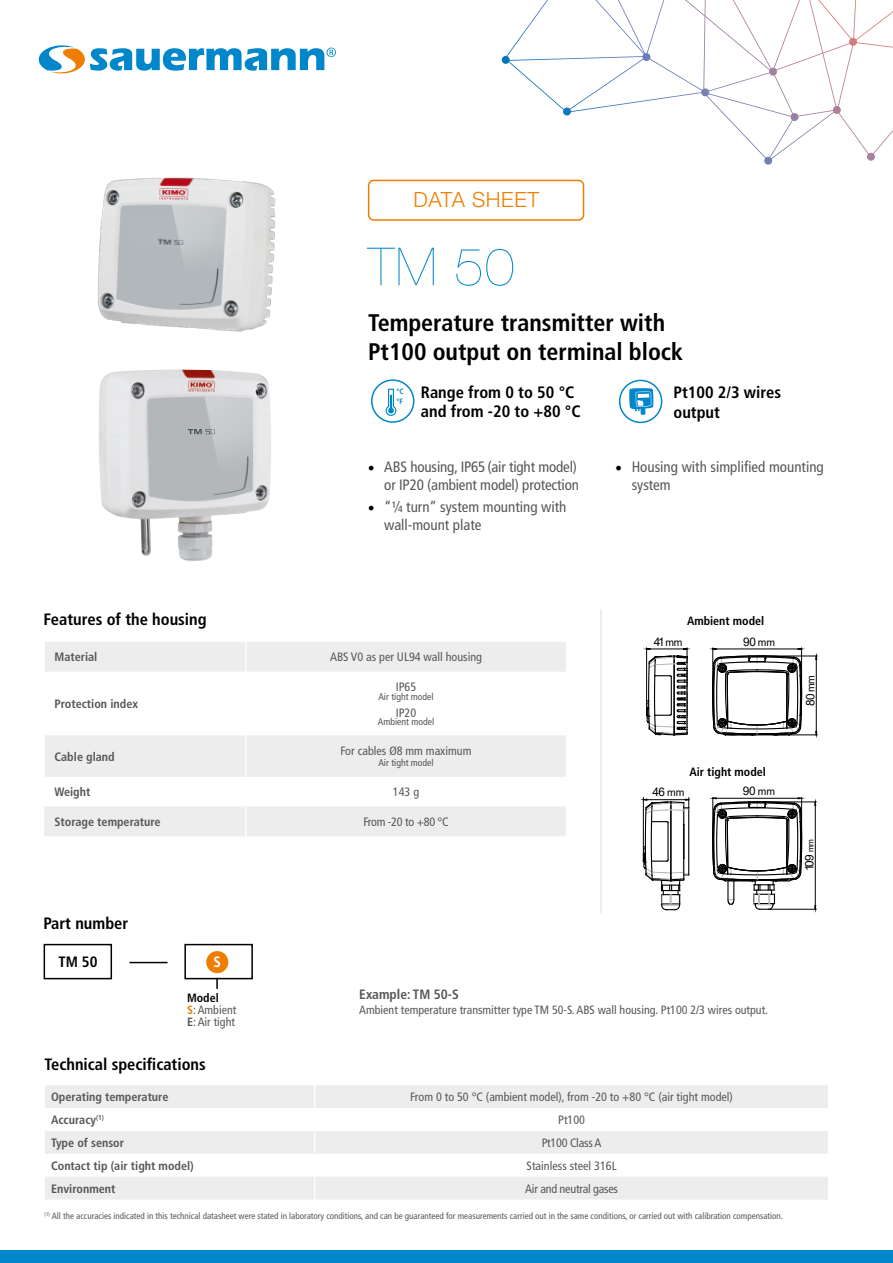
<style>
.page{position:relative;width:893px;height:1263px;background:#fff}
.page>*{position:absolute;margin:0;border:0;box-sizing:border-box;transform-origin:0 0}
.t1{font:200 52.5px "Helvetica Neue LT Std";color:#0086ca}
.t2{font:700 condensed 24px/28.8px "Frutiger LT Std";color:#000}
.t3{font:300 21px "Helvetica Neue LT Std";letter-spacing:.03em;color:#ef7d00}
.t4{font:700 condensed 16.5px/19.8px "Frutiger LT Std";color:#000}
.t5{font:condensed 15px/18px "Frutiger LT Std";color:#575756}
.t6{font:700 condensed 15px "Frutiger LT Std";color:#000}
.t7{font:700 condensed 15px "Frutiger LT Std";color:#fff}
.t8{font:700 condensed 13.5px "Frutiger LT Std";color:#575756}
.t9{font:700 condensed 12.15px "Frutiger LT Std";color:#575756}
.t10{font:condensed 12.15px "Frutiger LT Std";color:#575756}
.t11{font:condensed 12.15px "Frutiger LT Std";letter-spacing:-.02em;color:#575756}
.t12{font:condensed 12px/12px "Frutiger LT Std";color:#575756}
.t13{font:700 condensed 12px "Frutiger LT Std";color:#000}
.t14{font:11.85px "Arial";letter-spacing:-.06em;color:#000}
.t15{font:condensed 9.75px "Frutiger LT Std";color:#575756}
.t16{font:condensed 9px "Frutiger LT Std";color:#575756}
.t17{font:700 condensed 7.65px/9.3px "Frutiger LT Std";color:#0086ca}
.s1{font-family:"Minion Pro";font-stretch:normal;font-size:18px;color:#000}
.s2{font-size:10.35px}
.s3{font-size:8.1px}
.s4{font-weight:700;color:#000}
.s5{font-weight:700;color:#ef7d00}
.s6{font-weight:700}
</style>
<div class="page">
<div style="left:371px;top:379px;width:43px;height:44px;border:2px solid #0086ca;border-radius:50%"></div>
<svg style="left:386px;top:389px;width:10px;height:27px"></svg>
<div style="left:184px;top:944px;width:69px;height:35px;border:2px solid #000"></div>
<div style="left:206px;top:951px;width:22px;height:22px;background:#ef7d00;border-radius:50%"></div>
<img style="left:97px;top:177px;width:179px;height:155px">
<div style="left:368px;top:180px;width:216px;height:41px;border:2px solid #ef7d00;border-radius:5px"></div>
<svg style="left:38px;top:45px;width:298px;height:29px"></svg>
<svg style="left:502px;top:0;width:391px;height:165px"></svg>
<div style="left:0;top:1251px;width:893px;height:12px;background:#0086ca"></div>
<hr style="left:601px;top:609px;width:1px;height:304px;background:#dadada">
<svg style="left:44px;top:642px;width:522px;height:194px;fill:#ededed"></svg>
<hr style="left:44px;top:642px;width:1px;height:30px;background:#fff">
<hr style="left:245px;top:642px;width:1px;height:30px;background:#fff">
<hr style="left:245px;top:672px;width:1px;height:63px;background:#fff">
<hr style="left:44px;top:735px;width:1px;height:42px;background:#fff">
<hr style="left:245px;top:735px;width:1px;height:42px;background:#fff">
<svg style="left:245px;top:777px;width:1px;height:29px"></svg>
<hr style="left:245px;top:806px;width:1px;height:30px;background:#fff">
<svg style="left:712px;top:648px;width:105px;height:90px"></svg>
<hr style="left:758px;top:656px;width:59px;height:1px;background:#000">
<hr style="left:801px;top:648px;width:1px;height:46px;background:#000">
<hr style="left:713px;top:649px;width:89px;height:1px;background:#000">
<hr style="left:816px;top:656px;width:1px;height:79px;background:#000">
<svg style="left:646px;top:648px;width:42px;height:88px"></svg>
<hr style="left:647px;top:649px;width:40px;height:1px;background:#000">
<svg style="left:642px;top:798px;width:47px;height:113px"></svg>
<div style="left:44px;top:944px;width:68px;height:35px;border:2px solid #000"></div>
<hr style="left:129px;top:962px;width:39px;height:1px;background:#000">
<svg style="left:216px;top:978px;width:2px;height:11px"></svg>
<hr style="left:769px;top:909px;width:47px;height:1px;background:#000">
<hr style="left:758px;top:802px;width:58px;height:1px;background:#000">
<hr style="left:815px;top:802px;width:1px;height:107px;background:#000">
<svg style="left:712px;top:798px;width:91px;height:112px"></svg>
<hr style="left:713px;top:798px;width:89px;height:1px;background:#000">
<svg style="left:45px;top:1085px;width:783px;height:114px;fill:#ededed"></svg>
<svg style="left:314px;top:1085px;width:1px;height:114px"></svg>
<svg style="left:620px;top:380px;width:42px;height:42px"></svg>
<div style="left:619px;top:380px;width:43px;height:43px;border:2px solid #0086ca;border-radius:50%"></div>
<svg style="left:629px;top:388px;width:24px;height:27px"></svg>
<img style="left:99px;top:370px;width:172px;height:191px">
<img style="left:188px;top:429px;width:27px;height:5px">
<h3 class="t3" style="left:413px;top:187px;width:127px">DATA SHEET</h3>
<h1 class="t1" style="left:368px;top:236px;width:148px">TM 50</h1>
<h2 class="t2" style="left:368px;top:308px;width:316px">Temperature transmitter with<br>Pt100 output on terminal block</h2>
<p class="t17" style="left:396px;top:387px;width:9px">°C °F</p>
<h3 class="t4" style="left:421px;top:382px;width:161px">Range from 0 to 50 °C and from -20 to +80 °C</h3>
<h3 class="t4" style="left:44px;top:609px;width:165px">Features of the housing</h3>
<h3 class="t5" style="left:368px;top:457px;width:213px;text-align:right"><span class="s1">•</span> ABS housing, IP65 (air tight model) or IP20 (ambient model) protection</h3>
<h3 class="t5" style="left:384px;top:498px;width:184px;text-indent:-17px"><span class="s1">•</span> “¼ turn” system mounting with wall-mount plate</h3>
<h3 class="t9" style="left:55px;top:650px;width:44px">Material</h3>
<h3 class="t10" style="left:330px;top:650px;width:154px">ABS V0 as per UL94 wall housing</h3>
<h3 class="t9" style="left:55px;top:697px;width:85px">Protection index</h3>
<h3 class="t10" style="left:396px;top:680px;width:22px">IP65</h3>
<p class="t15" style="left:378px;top:690px;width:57px">Air tight model</p>
<h3 class="t10" style="left:396px;top:705px;width:22px">IP20</h3>
<p class="t15" style="left:378px;top:716px;width:58px">Ambient model</p>
<h3 class="t9" style="left:55px;top:749px;width:62px">Cable gland</h3>
<h3 class="t10" style="left:341px;top:743px;width:132px">For cables Ø8 mm maximum</h3>
<p class="t15" style="left:378px;top:757px;width:57px">Air tight model</p>
<h3 class="t9" style="left:55px;top:785px;width:37px">Weight</h3>
<h3 class="t10" style="left:393px;top:785px;width:28px">143 g</h3>
<h3 class="t9" style="left:55px;top:814px;width:108px">Storage temperature</h3>
<h3 class="t11" style="left:363px;top:815px;width:87px">From -20 to +80 °C</h3>
<h3 class="t4" style="left:44px;top:913px;width:86px">Part number</h3>
<h3 class="t6" style="left:59px;top:953px;width:40px">TM 50</h3>
<h3 class="t7" style="left:214px;top:953px;width:9px">S</h3>
<h3 class="t4" style="left:673px;top:382px;width:109px">Pt100 2/3 wires output</h3>
<h3 class="t5" style="left:632px;top:457px;width:194px;text-indent:-16px"><span class="s1">•</span> Housing with simplified mounting system</h3>
<h3 class="t13" style="left:687px;top:613px;width:79px">Ambient model</h3>
<h3 class="t14" style="left:654px;top:634px;width:30px">41<span class="s2">mm</span></h3>
<h3 class="t14" style="left:743px;top:634px;width:34px">90 <span class="s2">mm</span></h3>
<h3 class="t14" style="left:654px;top:639px;width:30px">41<span class="s2">mm</span></h3>
<h3 class="t14" style="left:743px;top:639px;width:34px">90 <span class="s2">mm</span></h3>
<h3 class="t14" style="left:668px;top:639px;width:30px">41<span class="s2">mm</span></h3>
<h3 class="t14" style="left:757px;top:639px;width:34px">90 <span class="s2">mm</span></h3>
<h3 class="t14" style="left:802px;top:706px;width:33px;rotate:-90deg">80 <span class="s2">mm</span></h3>
<h3 class="t14" style="left:802px;top:711px;width:33px;rotate:-90deg">80 <span class="s2">mm</span></h3>
<h3 class="t13" style="left:689px;top:764px;width:78px">Air tight model</h3>
<h3 class="t14" style="left:652px;top:779px;width:33px">46 <span class="s2">mm</span></h3>
<h3 class="t14" style="left:729px;top:778px;width:34px">90 <span class="s2">mm</span></h3>
<h3 class="t14" style="left:653px;top:784px;width:33px">46 <span class="s2">mm</span></h3>
<h3 class="t14" style="left:729px;top:783px;width:34px">90 <span class="s2">mm</span></h3>
<h3 class="t14" style="left:666px;top:784px;width:33px">46 <span class="s2">mm</span></h3>
<h3 class="t14" style="left:743px;top:783px;width:34px">90 <span class="s2">mm</span></h3>
<h3 class="t14" style="left:801px;top:871px;width:34px;rotate:-90deg">109 <span class="s3">mm</span></h3>
<h3 class="t12" style="left:187px;top:991px;width:51px"><span class="s4">Model<br></span><span class="s5">S</span>: Ambient<br><span class="s6">E</span>: Air tight</h3>
<h3 class="t8" style="left:359px;top:986px;width:101px">Example: TM 50-S</h3>
<h3 class="t12" style="left:359px;top:1004px;width:410px">Ambient temperature transmitter type TM 50-S. ABS wall housing. Pt100 2/3 wires output.</h3>
<h3 class="t4" style="left:45px;top:1055px;width:163px">Technical specifications</h3>
<h3 class="t9" style="left:51px;top:1090px;width:119px">Operating temperature</h3>
<h3 class="t10" style="left:410px;top:1090px;width:324px">From 0 to 50 °C (ambient model), from -20 to +80 °C (air tight model)</h3>
<h3 class="t9" style="left:51px;top:1113px;width:54px">Accuracy<sup>(1)</sup></h3>
<h3 class="t10" style="left:558px;top:1113px;width:28px">Pt100</h3>
<h3 class="t9" style="left:51px;top:1135px;width:75px">Type of sensor</h3>
<h3 class="t11" style="left:542px;top:1136px;width:61px">Pt100 Class A</h3>
<h3 class="t9" style="left:51px;top:1158px;width:144px">Contact tip (air tight model)</h3>
<h3 class="t10" style="left:527px;top:1158px;width:91px">Stainless steel 316L</h3>
<h3 class="t9" style="left:51px;top:1181px;width:66px">Environment</h3>
<h3 class="t11" style="left:525px;top:1181px;width:94px">Air and neutral gases</h3>
<p class="t16" style="left:45px;top:1210px;width:740px"><sup>(1)</sup> All the accuracies indicated in this technical datasheet were stated in laboratory conditions, and can be guaranteed for measurements carried out in the same conditions, or carried out with calibration compensation.</p>
</div>
